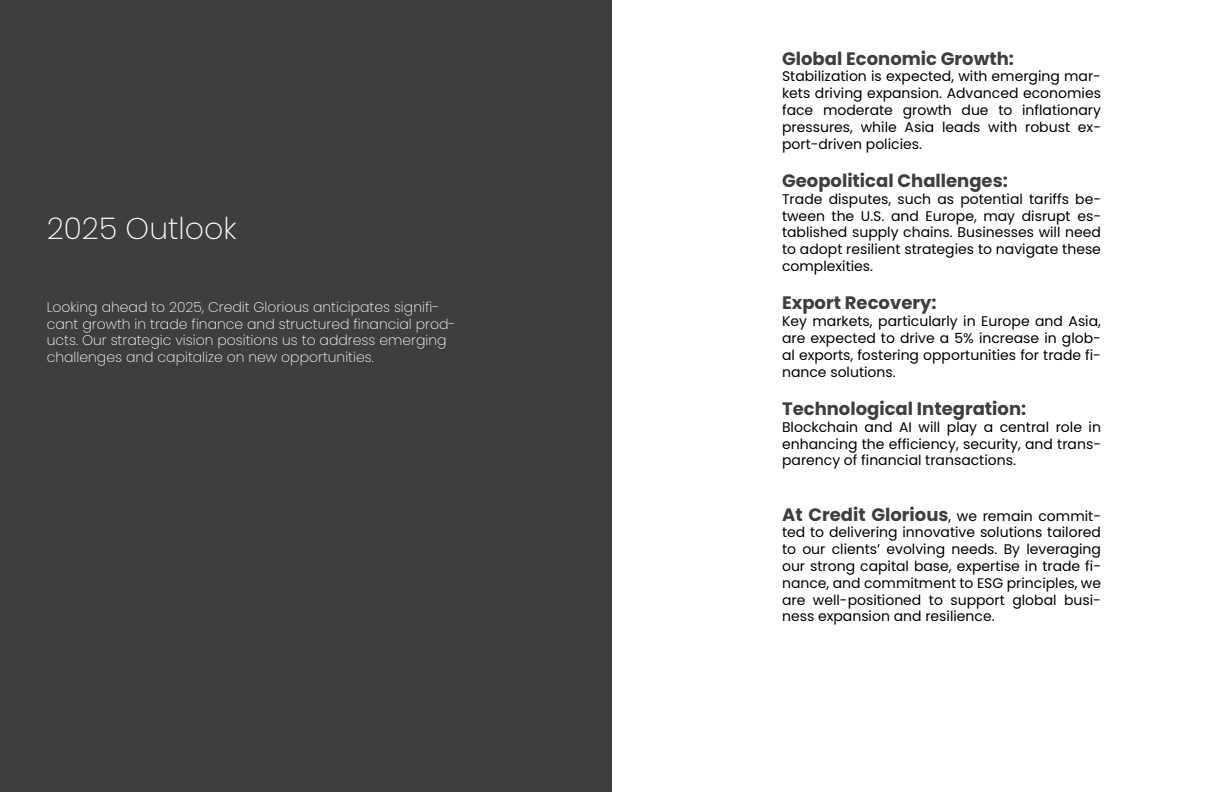
<style>
.page{position:relative;width:1224px;height:792px;background:#fff}
.page>*{position:absolute;margin:0;border:0;box-sizing:border-box;transform-origin:0 0}
.t1{font:200 30px "Poppins";color:#fff}
.t2{font:700 18px "Poppins";color:#3e3e3e}
.t3{font:14px/16.8px "Poppins";color:#000;text-align:justify}
.t4{font:200 14px/16.8px "Poppins";color:#fff}
.s1{font-weight:400;font-size:14px;color:#000}
</style>
<div class="page">
<div style="left:0;top:0;width:612px;height:792px;background:#3e3e3e"></div>
<h1 class="t1" style="left:47px;top:211px;width:191px">2025 Outlook</h1>
<p class="t4" style="left:47px;top:299px;width:410px">Looking ahead to 2025, Credit Glorious anticipates signifi&shy;cant growth in trade finance and structured financial prod&shy;ucts. Our strategic vision positions us to address emerging challenges and capitalize on new opportunities.</p>
<p class="t2" style="left:782px;top:48px;width:233px">Global Economic Growth:</p>
<p class="t3" style="left:782px;top:68px;width:320px">Stabilization is expected, with emerging mar&shy;kets driving expansion. Advanced economies face moderate growth due to inflationary pressures, while Asia leads with robust ex&shy;port-driven policies.</p>
<p class="t2" style="left:782px;top:170px;width:227px">Geopolitical Challenges:</p>
<p class="t3" style="left:782px;top:191px;width:320px">Trade disputes, such as potential tariffs be&shy;tween the U.S. and Europe, may disrupt es&shy;tablished supply chains. Businesses will need to adopt resilient strategies to navigate these complexities.</p>
<p class="t2" style="left:782px;top:293px;width:156px">Export Recovery:</p>
<p class="t3" style="left:782px;top:313px;width:320px">Key markets, particularly in Europe and Asia, are expected to drive a 5% increase in glob&shy;al exports, fostering opportunities for trade fi&shy;nance solutions.</p>
<p class="t2" style="left:782px;top:398px;width:246px">Technological Integration:</p>
<p class="t3" style="left:782px;top:419px;width:320px">Blockchain and AI will play a central role in enhancing the efficiency, security, and trans&shy;parency of financial transactions.</p>
<p class="t2" style="left:782px;top:504px;width:320px">At Credit Glorious<span class="s1">, we remain commit-</span></p>
<p class="t3" style="left:782px;top:524px;width:320px">ted to delivering innovative solutions tailored to our clients’ evolving needs. By leveraging our strong capital base, expertise in trade fi&shy;nance, and commitment to ESG principles, we are well-positioned to support global busi&shy;ness expansion and resilience.</p>
</div>
